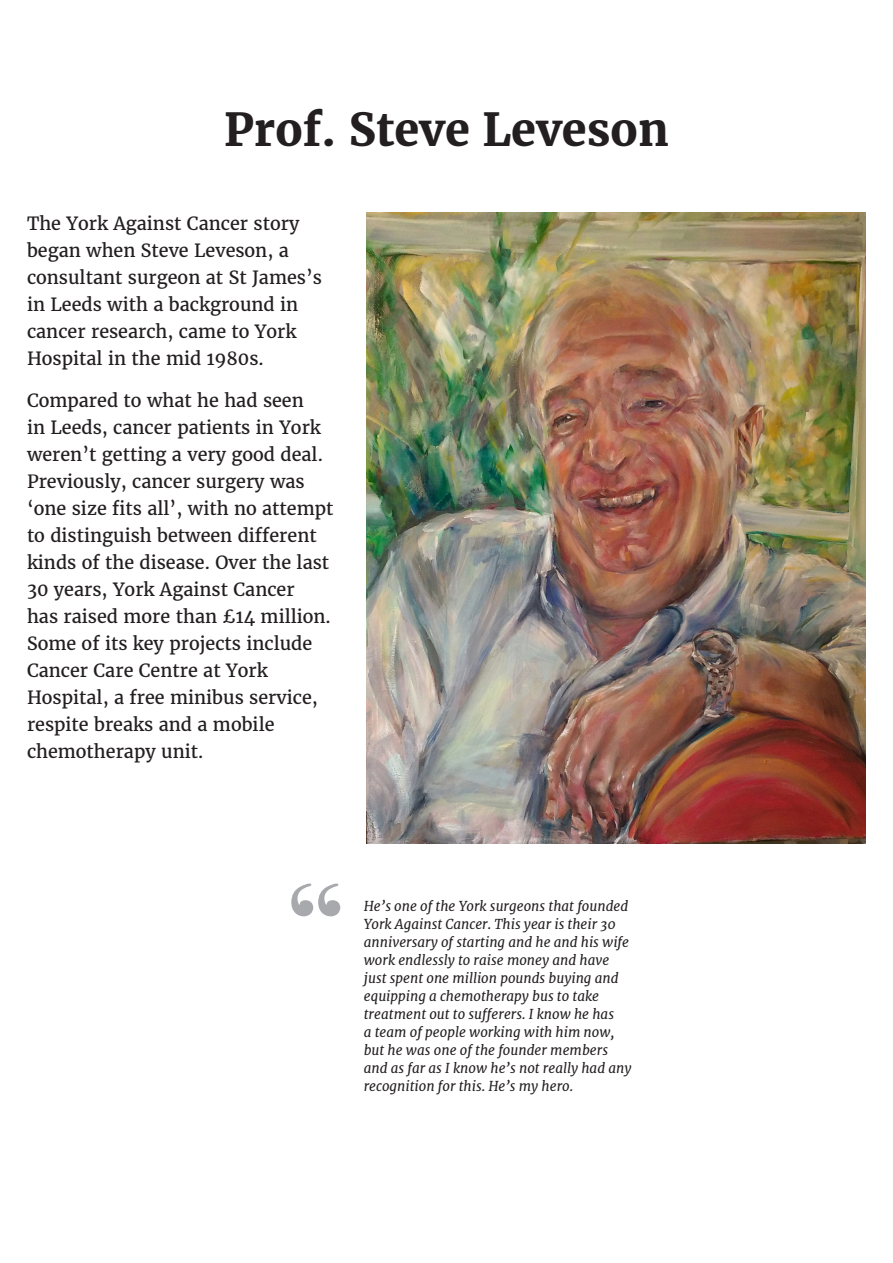
<style>
.page{position:relative;width:893px;height:1263px;background:#fff}
.page>*{position:absolute;margin:0;border:0;box-sizing:border-box;transform-origin:0 0}
.t1{font:147px "Bodoni Svty Two ITCTT";color:#a8a9ad}
.t2{font:700 45px "Merriweather";color:#231f20}
.t3{font:18px/27px "Merriweather";color:#231f20}
.t4{font:italic 13.5px/18px "Merriweather";color:#231f20}
</style>
<div class="page">
<img style="left:366px;top:213px;width:500px;height:630px">
<h2 class="t2" style="left:224px;top:99px;width:446px">Prof. Steve Leveson</h2>
<p class="t3" style="left:27px;top:210px;width:297px">The York Against Cancer story began when Steve Leveson, a consultant surgeon at St James’s in Leeds with a background in cancer research, came to York<br>Hospital in the mid 1980s.</p>
<p class="t3" style="left:27px;top:387px;width:308px">Compared to what he had seen<br>in Leeds, cancer patients in York weren’t getting a very good deal.<br>Previously, cancer surgery was ‘one size fits all’, with no attempt to distinguish between different kinds of the disease. Over the last<br>30 years, York Against Cancer<br>has raised more than £14 million.<br>Some of its key projects include<br>Cancer Care Centre at York<br>Hospital, a free minibus service, respite breaks and a mobile chemotherapy unit.</p>
<h1 class="t1" style="left:283px;top:818px;width:67px">“</h1>
<p class="t4" style="left:364px;top:896px;width:269px">He’s one of the York surgeons that founded York Against Cancer. This year is their 30 anniversary of starting and he and his wife work endlessly to raise money and have just spent one million pounds buying and equipping a chemotherapy bus to take treatment out to sufferers. I know he has<br>a team of people working with him now, but he was one of the founder members and as far as I know he’s not really had any recognition for this. He’s my hero.</p>
</div>
